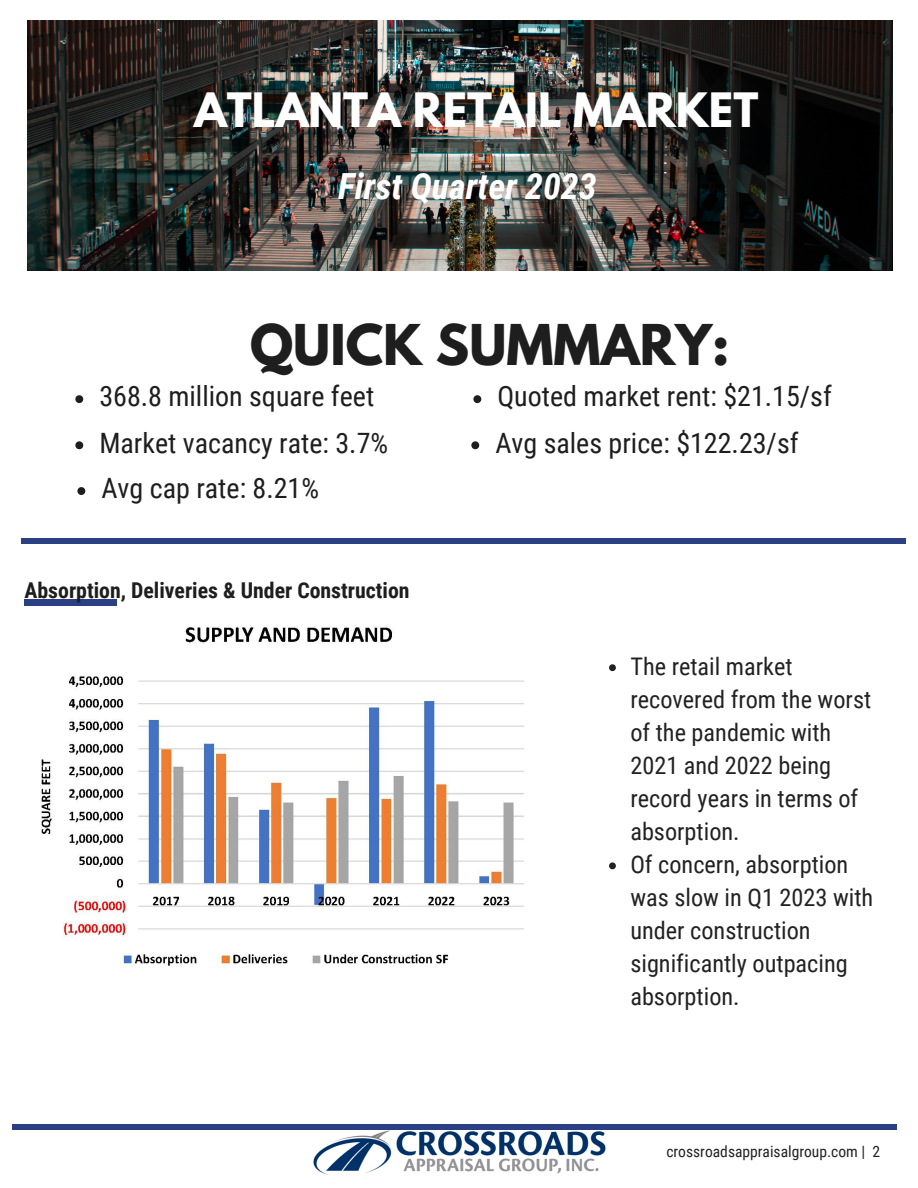
<style>
.page{position:relative;width:918px;height:1188px;background:#fff}
.page>*{position:absolute;margin:0;border:0;box-sizing:border-box;transform-origin:0 0}
.t1{font:700 49.8px "League Spartan";color:#1e1e1e}
.t2{font:700 42px "League Spartan";color:#fff}
.t3{font:italic 700 36px "Roboto Condensed";color:#fff}
.t4{font:28.05px/45.8px "Roboto Condensed";color:#1e1e1e}
.t5{font:24.3px/33px "Roboto Condensed";color:#222}
.t6{font:700 21.75px "Roboto Condensed";color:#1e1e1e}
.t7{font:15.6px "Roboto Condensed";color:#222}
</style>
<div class="page">
<div style="left:21px;top:538px;width:885px;height:6px;background:#2a3f84"></div>
<img style="left:312px;top:1129px;width:294px;height:46px">
<div style="left:25px;top:599px;width:92px;height:9px;background:#2a3f84"></div>
<div style="left:13px;top:1124px;width:884px;height:5px;background:#2a3f84"></div>
<img style="left:28px;top:20px;width:865px;height:250px">
<img style="left:25px;top:607px;width:499px;height:359px">
<svg style="left:75px;top:395px;width:8px;height:8px"></svg>
<svg style="left:473px;top:395px;width:8px;height:8px"></svg>
<svg style="left:75px;top:441px;width:8px;height:8px"></svg>
<svg style="left:77px;top:487px;width:8px;height:8px"></svg>
<svg style="left:471px;top:441px;width:8px;height:8px"></svg>
<svg style="left:609px;top:664px;width:7px;height:7px"></svg>
<svg style="left:609px;top:862px;width:7px;height:7px"></svg>
<h2 class="t2" style="left:194px;top:89px;width:566px">ATLANTA RETAIL MARKET</h2>
<h3 class="t3" style="left:338px;top:165px;width:260px">First Quarter 2023</h3>
<h1 class="t1" style="left:250px;top:320px;width:481px">QUICK SUMMARY:</h1>
<p class="t4" style="left:99px;top:374px;width:276px">368.8 million square feet</p>
<p class="t4" style="left:497px;top:374px;width:336px">Quoted market rent: $21.15/sf</p>
<p class="t4" style="left:99px;top:420px;width:290px">Market vacancy rate: 3.7%<br>Avg cap rate: 8.21%</p>
<p class="t4" style="left:495px;top:420px;width:305px">Avg sales price: $122.23/sf</p>
<p class="t6" style="left:25px;top:578px;width:387px">Absorption, Deliveries &amp; Under Construction</p>
<p class="t5" style="left:630px;top:650px;width:244px">The retail market recovered from the worst of the pandemic with<br>2021 and 2022 being record years in terms of absorption.<br>Of concern, absorption was slow in Q1 2023 with under construction significantly outpacing absorption.</p>
<p class="t7" style="left:666px;top:1142px;width:215px">crossroadsappraisalgroup.com | 2</p>
</div>
